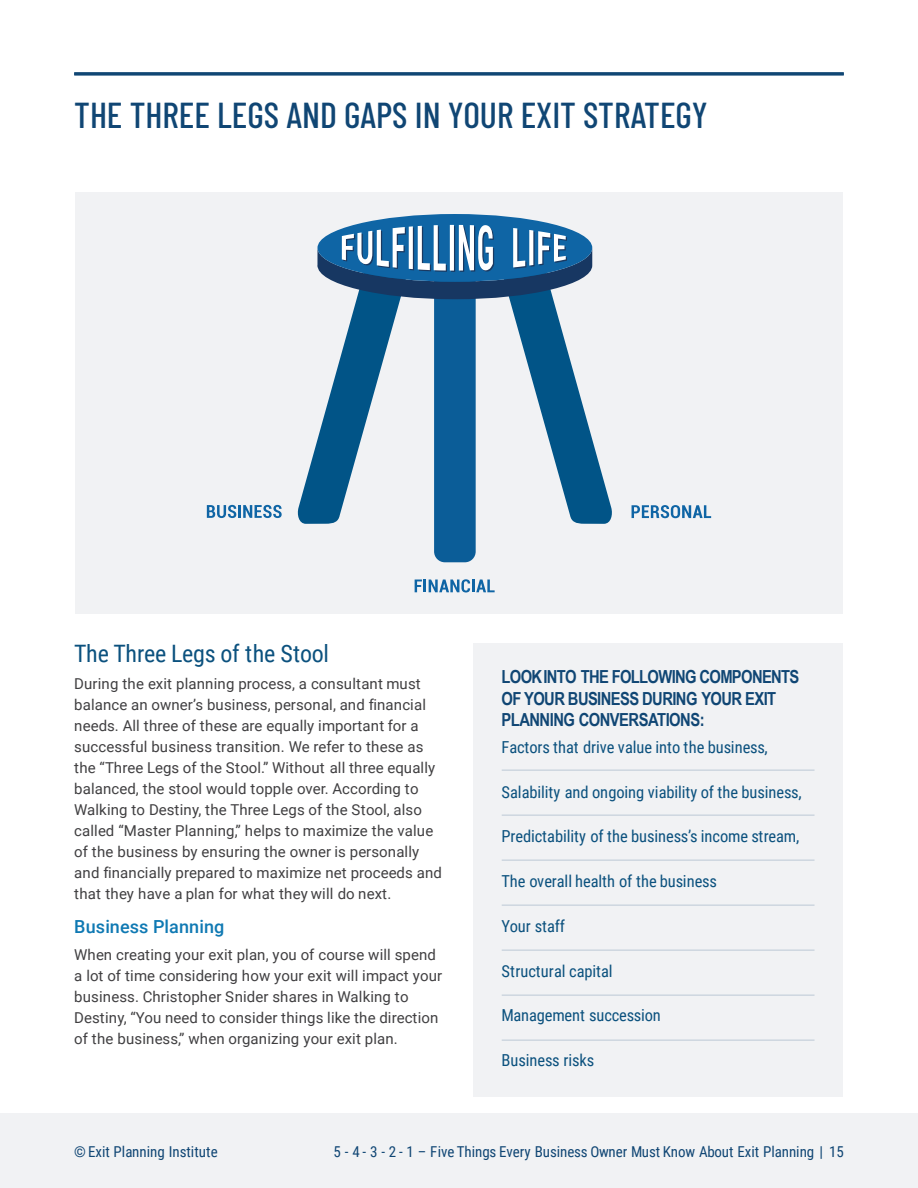
<style>
.page{position:relative;width:918px;height:1188px;background:#fff}
.page>*{position:absolute;margin:0;border:0;box-sizing:border-box;transform-origin:0 0}
.t1{font:500 36px "Barlow Condensed";color:#104674}
.t2{font:24px "Roboto Condensed";letter-spacing:-.01em;color:#0b517e}
.t3{font:700 18px/21.6px "Arial Narrow";letter-spacing:-.035em;color:#104674}
.t4{font:500 18px "Roboto";letter-spacing:.005em;color:#0f79b3}
.t5{font:16.5px "Roboto Condensed";letter-spacing:-.005em;color:#0b517e}
.t6{font:15px/21px "Roboto";letter-spacing:.005em;color:#403f41}
.t7{font:15px "Roboto Condensed";color:#104674}
</style>
<div class="page">
<div style="left:0;top:1114px;width:918px;height:74px;background:#f1f2f4"></div>
<div style="left:75px;top:192px;width:768px;height:422px;background:#f1f2f4"></div>
<hr style="left:74px;top:72px;width:770px;height:3px;background:#104674">
<div style="left:473px;top:644px;width:370px;height:453px;background:#f1f2f4"></div>
<hr style="left:502px;top:769px;width:313px;height:2px;background:#cdd6df">
<hr style="left:502px;top:814px;width:313px;height:2px;background:#cdd6df">
<hr style="left:502px;top:859px;width:313px;height:2px;background:#cdd6df">
<hr style="left:502px;top:904px;width:313px;height:2px;background:#cdd6df">
<hr style="left:502px;top:949px;width:313px;height:2px;background:#cdd6df">
<hr style="left:502px;top:994px;width:313px;height:2px;background:#cdd6df">
<hr style="left:502px;top:1039px;width:313px;height:2px;background:#cdd6df">
<div style="left:434px;top:266px;width:42px;height:296px;background:#0b5d98;border-radius:11px"></div>
<div style="left:317px;top:214px;width:275px;height:68px;background:#0f65a5;border-radius:50%"></div>
<svg style="left:207px;top:505px;width:75px;height:13px"></svg>
<svg style="left:415px;top:579px;width:80px;height:13px"></svg>
<svg style="left:632px;top:505px;width:79px;height:13px"></svg>
<svg style="left:297px;top:225px;width:315px;height:299px"></svg>
<h1 class="t1" style="left:74px;top:92px;width:635px">THE THREE LEGS AND GAPS IN YOUR EXIT STRATEGY</h1>
<h2 class="t2" style="left:74px;top:644px;width:256px">The Three Legs of the Stool</h2>
<p class="t6" style="left:74px;top:675px;width:369px">During the exit planning process, a consultant must balance an owner’s business, personal, and financial needs. All three of these are equally important for a successful business transition. We refer to these as the “Three Legs of the Stool.” Without all three equally balanced, the stool would topple over. According to Walking to Destiny, the Three Legs of the Stool, also called “Master Planning,” helps to maximize the value of the business by ensuring the owner is personally and financially prepared to maximize net proceeds and that they have a plan for what they will do next.</p>
<p class="t4" style="left:74px;top:920px;width:152px">Business Planning</p>
<p class="t6" style="left:74px;top:946px;width:370px">When creating your exit plan, you of course will spend a lot of time considering how your exit will impact your business. Christopher Snider shares in Walking to Destiny, “You need to consider things like the direction of the business,” when organizing your exit plan.</p>
<p class="t3" style="left:502px;top:668px;width:299px">LOOKINTO THE FOLLOWING COMPONENTS<br>OF YOUR BUSINESS DURING YOUR EXIT<br>PLANNING CONVERSATIONS:</p>
<p class="t5" style="left:502px;top:740px;width:268px">Factors that drive value into the business,</p>
<p class="t5" style="left:502px;top:785px;width:302px">Salability and ongoing viability of the business,</p>
<p class="t5" style="left:502px;top:830px;width:299px">Predictability of the business’s income stream,</p>
<p class="t5" style="left:502px;top:875px;width:217px">The overall health of the business</p>
<p class="t5" style="left:502px;top:919px;width:65px">Your staff</p>
<p class="t5" style="left:502px;top:964px;width:113px">Structural capital</p>
<p class="t5" style="left:502px;top:1009px;width:161px">Management succession</p>
<p class="t5" style="left:502px;top:1054px;width:94px">Business risks</p>
<p class="t7" style="left:74px;top:1145px;width:145px">©Exit Planning Institute</p>
<p class="t7" style="left:334px;top:1145px;width:512px">5 - 4 - 3 - 2 - 1 – Five Things Every Business Owner Must Know About Exit Planning | 15</p>
</div>
